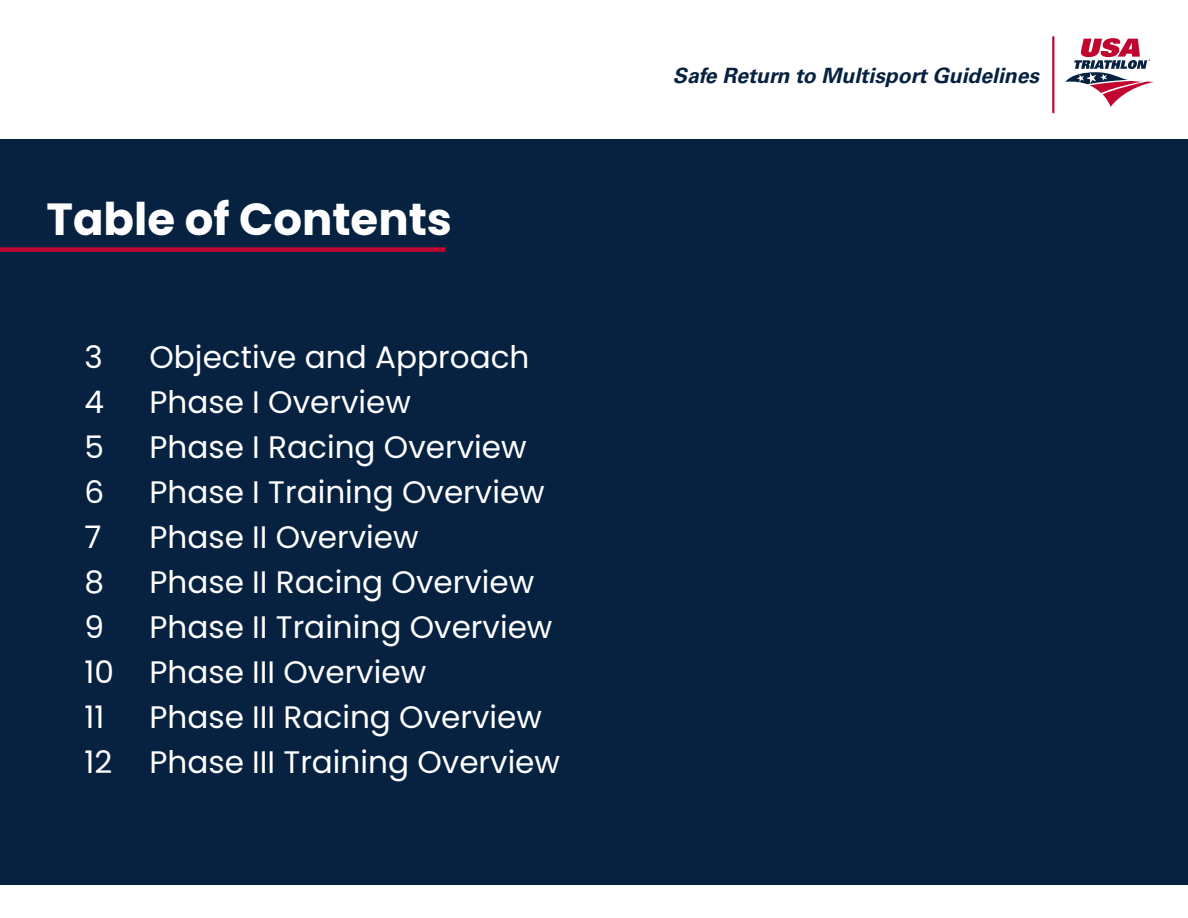
<style>
.page{position:relative;width:1188px;height:918px;background:#fff}
.page>*{position:absolute;margin:0;border:0;box-sizing:border-box;transform-origin:0 0}
.t1{font:700 45px "Poppins";color:#fff}
.t2{font:31.05px/45px "Poppins";color:#fff}
.t3{font:italic 700 21.15px "Univers";color:#072241}
</style>
<div class="page">
<div style="left:0;top:139px;width:1188px;height:746px;background:#072241"></div>
<svg style="left:1065px;top:38px;width:89px;height:69px"></svg>
<hr style="left:1052px;top:37px;width:2px;height:75px;background:#c00630">
<div style="left:0;top:247px;width:445px;height:5px;background:#c00630"></div>
<h1 class="t1" style="left:46px;top:193px;width:407px">Table of Contents</h1>
<p class="t2" style="left:85px;top:335px;width:31px">3<br>4<br>5<br>6<br>7<br>8<br>9<br>10<br>11<br>12</p>
<p class="t2" style="left:150px;top:335px;width:412px">Objective and Approach<br>Phase I Overview<br>Phase I Racing Overview<br>Phase I Training Overview<br>Phase II Overview<br>Phase II Racing Overview<br>Phase II Training Overview<br>Phase III Overview<br>Phase III Racing Overview<br>Phase III Training Overview</p>
<p class="t3" style="left:673px;top:63px;width:368px">Safe Return to Multisport Guidelines</p>
</div>
